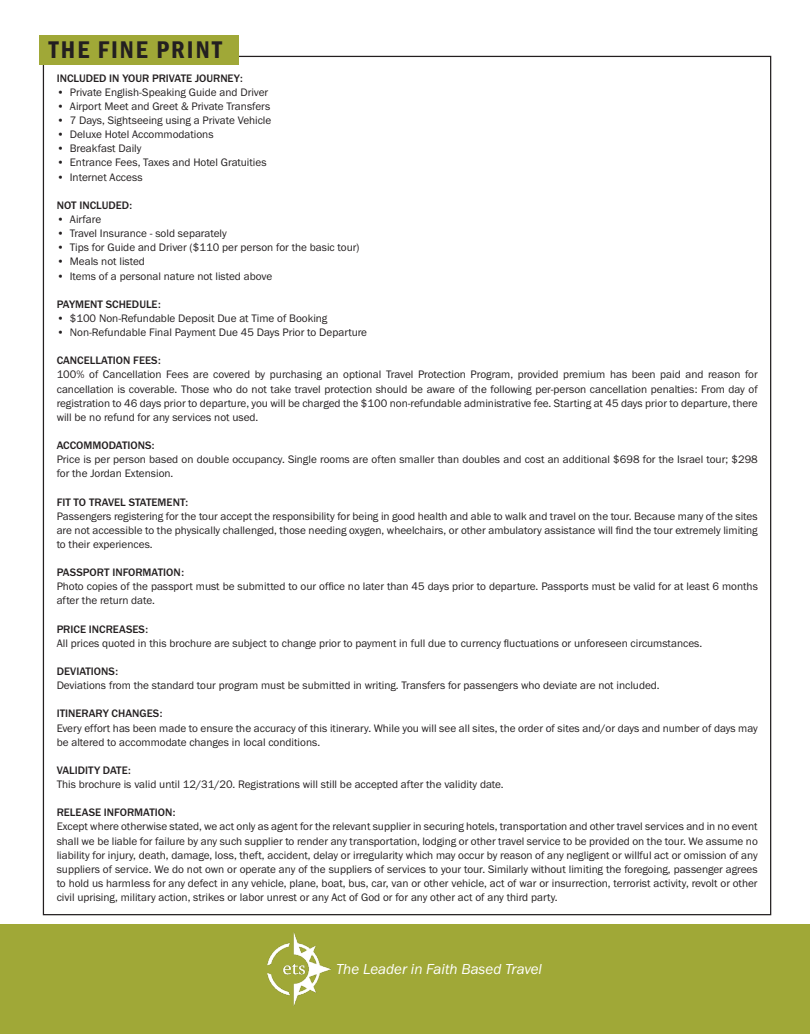
<style>
.page{position:relative;width:810px;height:1035px;background:#fff}
.page>*{position:absolute;margin:0;border:0;box-sizing:border-box;transform-origin:0 0}
.t1{font:25px "Franklin Gothic URW Con Dem";letter-spacing:.08em;color:#231f20}
.t2{font:15px "Franklin Gothic URW Boo Ita";color:#fff}
.t3{font:11.25px/14.1px "Franklin Gothic URW Boo";color:#231f20;text-align:justify}
.t4{font:500 11.25px "Franklin Gothic URW";color:#231f20}
</style>
<div class="page">
<div style="left:39px;top:35px;width:199px;height:30px;background:#a0a837"></div>
<div style="left:0;top:924px;width:810px;height:110px;background:#a0a837"></div>
<img style="left:267px;top:932px;width:63px;height:74px">
<p class="t1" style="left:49px;top:33px;width:175px">THE FINE PRINT</p>
<p class="t4" style="left:57px;top:71px;width:188px">INCLUDED IN YOUR PRIVATE JOURNEY:</p>
<p class="t3" style="left:57px;top:85px;width:213px">• Private English-Speaking Guide and Driver</p>
<p class="t3" style="left:57px;top:99px;width:215px">• Airport Meet and Greet &amp; Private Transfers</p>
<p class="t3" style="left:57px;top:113px;width:216px">• 7 Days, Sightseeing using a Private Vehicle</p>
<p class="t3" style="left:57px;top:127px;width:158px">• Deluxe Hotel Accommodations</p>
<p class="t3" style="left:57px;top:141px;width:86px">• Breakfast Daily</p>
<p class="t3" style="left:57px;top:155px;width:211px">• Entrance Fees, Taxes and Hotel Gratuities</p>
<p class="t3" style="left:57px;top:170px;width:88px">• Internet Access</p>
<p class="t4" style="left:57px;top:198px;width:77px">NOT INCLUDED:</p>
<p class="t3" style="left:57px;top:212px;width:46px">• Airfare</p>
<p class="t3" style="left:57px;top:226px;width:171px">• Travel Insurance - sold separately</p>
<p class="t3" style="left:57px;top:240px;width:304px">• Tips for Guide and Driver ($110 per person for the basic tour)</p>
<p class="t3" style="left:57px;top:254px;width:90px">• Meals not listed</p>
<p class="t3" style="left:57px;top:269px;width:217px">• Items of a personal nature not listed above</p>
<p class="t4" style="left:57px;top:297px;width:106px">PAYMENT SCHEDULE:</p>
<p class="t3" style="left:57px;top:311px;width:272px">• $100 Non-Refundable Deposit Due at Time of Booking</p>
<p class="t3" style="left:57px;top:325px;width:312px">• Non-Refundable Final Payment Due 45 Days Prior to Departure</p>
<p class="t4" style="left:57px;top:354px;width:106px">CANCELLATION FEES:</p>
<p class="t3" style="left:57px;top:367px;width:703px">100% of Cancellation Fees are covered by purchasing an optional Travel Protection Program, provided premium has been paid and reason for cancellation is coverable. Those who do not take travel protection should be aware of the following per-person cancellation penalties: From day of registration to 46 days prior to departure, you will be charged the $100 non-refundable administrative fee. Starting at 45 days prior to departure, there will be no refund for any services not used.</p>
<p class="t4" style="left:57px;top:438px;width:99px">ACCOMMODATIONS:</p>
<p class="t3" style="left:57px;top:452px;width:703px">Price is per person based on double occupancy. Single rooms are often smaller than doubles and cost an additional $698 for the Israel tour; $298 for the Jordan Extension.</p>
<p class="t4" style="left:57px;top:495px;width:133px">FIT TO TRAVEL STATEMENT:</p>
<p class="t3" style="left:57px;top:509px;width:703px">Passengers registering for the tour accept the responsibility for being in good health and able to walk and travel on the tour. Because many of the sites are not accessible to the physically challenged, those needing oxygen, wheelchairs, or other ambulatory assistance will find the tour extremely limiting to their experiences.</p>
<p class="t4" style="left:57px;top:565px;width:129px">PASSPORT INFORMATION:</p>
<p class="t3" style="left:57px;top:579px;width:703px">Photo copies of the passport must be submitted to our office no later than 45 days prior to departure. Passports must be valid for at least 6 months after the return date.</p>
<p class="t4" style="left:57px;top:622px;width:93px">PRICE INCREASES:</p>
<p class="t3" style="left:57px;top:636px;width:647px">All prices quoted in this brochure are subject to change prior to payment in full due to currency fluctuations or unforeseen circumstances.</p>
<p class="t4" style="left:57px;top:664px;width:63px">DEVIATIONS:</p>
<p class="t3" style="left:57px;top:678px;width:605px">Deviations from the standard tour program must be submitted in writing. Transfers for passengers who deviate are not included.</p>
<p class="t4" style="left:57px;top:707px;width:107px">ITINERARY CHANGES:</p>
<p class="t3" style="left:57px;top:721px;width:703px">Every effort has been made to ensure the accuracy of this itinerary. While you will see all sites, the order of sites and/or days and number of days may be altered to accommodate changes in local conditions.</p>
<p class="t4" style="left:57px;top:763px;width:76px">VALIDITY DATE:</p>
<p class="t3" style="left:57px;top:777px;width:449px">This brochure is valid until 12/31/20. Registrations will still be accepted after the validity date.</p>
<p class="t4" style="left:57px;top:806px;width:120px">RELEASE INFORMATION:</p>
<p class="t3" style="left:57px;top:819px;width:703px">Except where otherwise stated, we act only as agent for the relevant supplier in securing hotels, transportation and other travel services and in no event shall we be liable for failure by any such supplier to render any transportation, lodging or other travel service to be provided on the tour. We assume no liability for injury, death, damage, loss, theft, accident, delay or irregularity which may occur by reason of any negligent or willful act or omission of any suppliers of service. We do not own or operate any of the suppliers of services to your tour. Similarly without limiting the foregoing, passenger agrees to hold us harmless for any defect in any vehicle, plane, boat, bus, car, van or other vehicle, act of war or insurrection, terrorist activity, revolt or other civil uprising, military action, strikes or labor unrest or any Act of God or for any other act of any third party.</p>
<p class="t2" style="left:336px;top:960px;width:207px">The Leader in Faith Based Travel</p>
</div>
